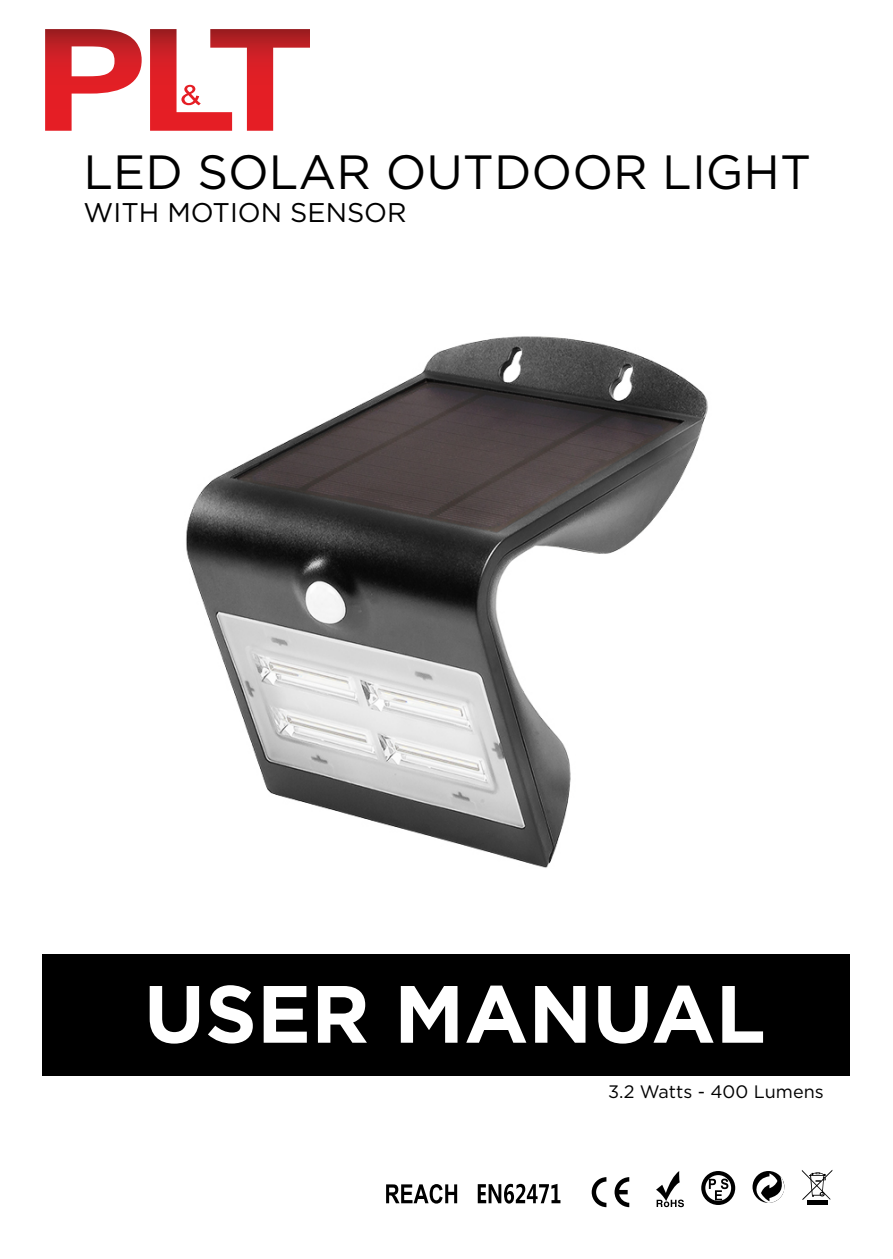
<style>
.page{position:relative;width:893px;height:1259px;background:#fff}
.page>*{position:absolute;margin:0;border:0;box-sizing:border-box;transform-origin:0 0}
.t1{font:700 81px "Gotham";color:#fff}
.t2{font:48px "Gotham";color:#000}
.t3{font:27px "Gotham";color:#000}
.t4{font:18px "Gotham";color:#000}
</style>
<div class="page">
<div style="left:43px;top:955px;width:807px;height:121px;background:#000"></div>
<svg style="left:752px;top:1171px;width:32px;height:31px"></svg>
<svg style="left:754px;top:1173px;width:30px;height:30px"></svg>
<svg style="left:701px;top:1171px;width:35px;height:34px"></svg>
<svg style="left:802px;top:1170px;width:30px;height:30px"></svg>
<div style="left:807px;top:1200px;width:21px;height:5px;background:#000"></div>
<svg style="left:592px;top:1177px;width:14px;height:30px"></svg>
<svg style="left:615px;top:1177px;width:14px;height:30px"></svg>
<svg style="left:656px;top:1171px;width:28px;height:36px"></svg>
<svg style="left:386px;top:1184px;width:71px;height:19px"></svg>
<svg style="left:478px;top:1183px;width:82px;height:20px"></svg>
<svg style="left:45px;top:29px;width:97px;height:102px"></svg>
<svg style="left:150px;top:29px;width:160px;height:102px"></svg>
<img style="left:186px;top:336px;width:522px;height:532px">
<p class="t2" style="left:84px;top:141px;width:729px">LED SOLAR OUTDOOR LIGHT</p>
<p class="t3" style="left:84px;top:195px;width:325px">WITH MOTION SENSOR</p>
<h1 class="t1" style="left:144px;top:960px;width:623px">USER MANUAL</h1>
<p class="t4" style="left:608px;top:1080px;width:217px">3.2 Watts - 400 Lumens</p>
</div>
